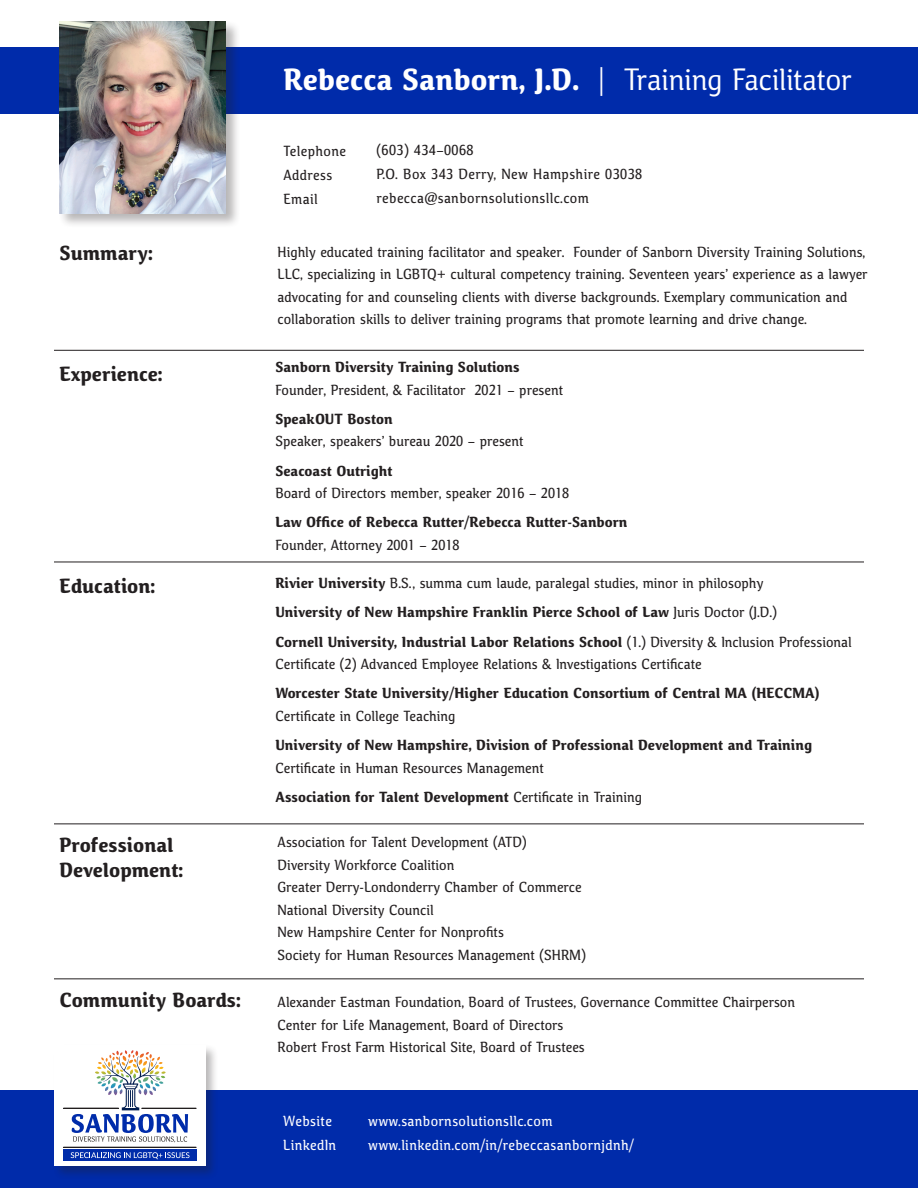
<style>
.page{position:relative;width:918px;height:1188px;background:#fff}
.page>*{position:absolute;margin:0;border:0;box-sizing:border-box;transform-origin:0 0}
.t1{font:300 31.5px "Calendula";color:#fff}
.t2{font:700 21px "Calendula";color:#231f20}
.t3{font:15px/22.5px "Calendula";color:#231f20}
.t4{font:700 15px/22.5px "Calendula";color:#231f20}
.t5{font:15px "Calendula";letter-spacing:.025em;color:#231f20}
.t6{font:15px "Calendula";letter-spacing:.025em;color:#fff}
.s1{font-weight:700}
.s2{font-weight:400}
</style>
<div class="page">
<div style="left:0;top:47px;width:918px;height:67px;background:#002baa"></div>
<div style="left:0;top:1091px;width:918px;height:97px;background:#002baa"></div>
<div style="left:58px;top:20px;width:183px;height:209px;background:#231f20;opacity:.32"></div>
<img style="left:59px;top:22px;width:167px;height:192px">
<div style="left:52px;top:1044px;width:167px;height:136px;background:#231f20;opacity:.32"></div>
<div style="left:54px;top:1045px;width:151px;height:121px;background:#fff"></div>
<div style="left:63px;top:1149px;width:133px;height:12px;background:#002caa"></div>
<svg style="left:71px;top:1152px;width:119px;height:7px"></svg>
<div style="left:63px;top:1108px;width:56px;height:1px;border:1px solid #211e1e"></div>
<div style="left:141px;top:1108px;width:56px;height:1px;border:1px solid #211e1e"></div>
<div style="left:63px;top:1147px;width:134px;height:1px;border:1px solid #211e1e"></div>
<svg style="left:72px;top:1050px;width:116px;height:92px"></svg>
<hr style="left:54px;top:350px;width:810px;height:1px;background:#231f20">
<hr style="left:54px;top:562px;width:810px;height:1px;background:#231f20">
<hr style="left:54px;top:824px;width:810px;height:1px;background:#231f20">
<hr style="left:54px;top:978px;width:810px;height:1px;background:#231f20">
<p class="t2" style="left:59px;top:240px;width:95px">Summary:</p>
<p class="t2" style="left:59px;top:361px;width:105px">Experience:</p>
<p class="t2" style="left:59px;top:573px;width:97px">Education:</p>
<p class="t2" style="left:59px;top:832px;width:116px">Professional</p>
<p class="t2" style="left:59px;top:857px;width:125px">Development:</p>
<p class="t2" style="left:59px;top:988px;width:183px">Community Boards:</p>
<p class="t1" style="left:284px;top:61px;width:570px"><span class="s1">Rebecca Sanborn, J.D.</span> | Training Facilitator</p>
<p class="t5" style="left:284px;top:142px;width:64px">Telephone</p>
<p class="t5" style="left:284px;top:166px;width:50px">Address</p>
<p class="t3" style="left:284px;top:188px;width:36px">Email</p>
<p class="t5" style="left:377px;top:141px;width:99px">(603) 434–0068</p>
<p class="t5" style="left:377px;top:165px;width:267px">P.O. Box 343 Derry, New Hampshire 03038</p>
<p class="t5" style="left:377px;top:189px;width:214px">rebecca@sanbornsolutionsllc.com</p>
<p class="t3" style="left:278px;top:241px;width:592px">Highly educated training facilitator and speaker. Founder of Sanborn Diversity Training Solutions, LLC, specializing in LGBTQ+ cultural competency training. Seventeen years’ experience as a lawyer advocating for and counseling clients with diverse backgrounds. Exemplary communication and collaboration skills to deliver training programs that promote learning and drive change.</p>
<p class="t4" style="left:275px;top:356px;width:246px">Sanborn Diversity Training Solutions</p>
<p class="t3" style="left:275px;top:379px;width:289px">Founder, President, &amp; Facilitator 2021 – present</p>
<p class="t4" style="left:275px;top:408px;width:119px">SpeakOUT Boston</p>
<p class="t3" style="left:275px;top:430px;width:250px">Speaker, speakers’ bureau 2020 – present</p>
<p class="t4" style="left:275px;top:460px;width:119px">Seacoast Outright</p>
<p class="t3" style="left:275px;top:482px;width:295px">Board of Directors member, speaker 2016 – 2018</p>
<p class="t4" style="left:275px;top:511px;width:354px">Law Office of Rebecca Rutter/Rebecca Rutter-Sanborn</p>
<p class="t3" style="left:275px;top:534px;width:186px">Founder, Attorney 2001 – 2018</p>
<p class="t3" style="left:275px;top:572px;width:489px"><span class="s1">Rivier University</span> B.S., summa cum laude, paralegal studies, minor in philosophy</p>
<p class="t4" style="left:275px;top:601px;width:503px">University of New Hampshire Franklin Pierce School of Law <span class="s2">Juris Doctor (J.D.)</span></p>
<p class="t3" style="left:275px;top:631px;width:578px"><span class="s1">Cornell University, Industrial Labor Relations School</span> (1.) Diversity &amp; Inclusion Professional<br>Certificate (2) Advanced Employee Relations &amp; Investigations Certificate</p>
<p class="t4" style="left:275px;top:682px;width:545px">Worcester State University/Higher Education Consortium of Central MA (HECCMA)<br><span class="s2">Certificate in College Teaching</span></p>
<p class="t4" style="left:275px;top:734px;width:538px">University of New Hampshire, Division of Professional Development and Training<br><span class="s2">Certificate in Human Resources Management</span></p>
<p class="t4" style="left:275px;top:786px;width:368px">Association for Talent Development <span class="s2">Certificate in Training</span></p>
<p class="t3" style="left:278px;top:831px;width:250px">Association for Talent Development (ATD)</p>
<p class="t3" style="left:278px;top:854px;width:178px">Diversity Workforce Coalition</p>
<p class="t3" style="left:278px;top:876px;width:306px">Greater Derry-Londonderry Chamber of Commerce</p>
<p class="t3" style="left:278px;top:899px;width:158px">National Diversity Council</p>
<p class="t3" style="left:278px;top:921px;width:228px">New Hampshire Center for Nonprofits</p>
<p class="t3" style="left:278px;top:944px;width:310px">Society for Human Resources Management (SHRM)</p>
<p class="t3" style="left:278px;top:991px;width:519px">Alexander Eastman Foundation, Board of Trustees, Governance Committee Chairperson</p>
<p class="t3" style="left:278px;top:1014px;width:287px">Center for Life Management, Board of Directors</p>
<p class="t3" style="left:278px;top:1036px;width:309px">Robert Frost Farm Historical Site, Board of Trustees</p>
<p class="t6" style="left:283px;top:1112px;width:50px">Website</p>
<p class="t6" style="left:283px;top:1136px;width:54px">LinkedIn</p>
<p class="t6" style="left:368px;top:1112px;width:186px">www.sanbornsolutionsllc.com</p>
<p class="t6" style="left:368px;top:1136px;width:267px">www.linkedin.com/in/rebeccasanbornjdnh/</p>
</div>
